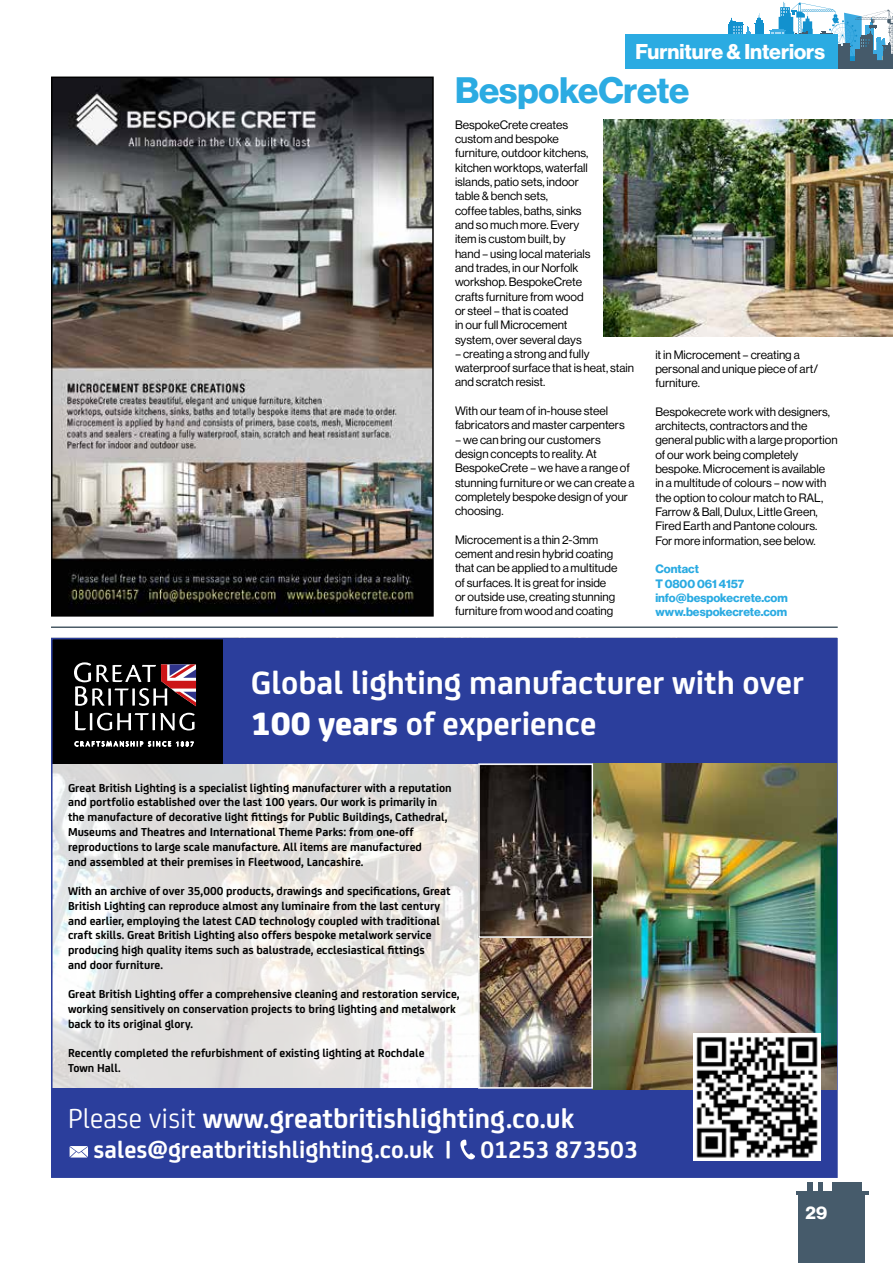
<style>
.page{position:relative;width:893px;height:1263px;background:#fff}
.page>*{position:absolute;margin:0;border:0;box-sizing:border-box;transform-origin:0 0}
.t1{font:700 36px "Neue Haas Display";color:#2babe2}
.t2{font:700 34.5px/41.4px "FS Joey";color:#fff}
.t3{font:700 29.25px "FS Joey";color:#fff}
.t4{font:700 25.5px "FS Joey";color:#fff}
.t5{font:700 21px "Neue Haas Display";color:#fff}
.t6{font:700 18px "Neue Haas Display";color:#fff}
.t7{font:700 12.3px/14.7px "FS Joey";color:#000}
.t8{font:11.85px/14.2px "Neue Haas Display";color:#000}
.t9{font:700 11.85px/14.2px "Neue Haas Display";color:#2babe2}
.s1{font-weight:800}
.s2{font-weight:400}
</style>
<div class="page">
<div style="left:798px;top:1193px;width:67px;height:70px;background:#465b6b"></div>
<hr style="left:796px;top:1191px;width:72px;height:4px;background:#465b6b">
<div style="left:832px;top:1182px;width:30px;height:18px;background:#465b6b"></div>
<div style="left:818px;top:1182px;width:5px;height:11px;background:#465b6b"></div>
<div style="left:807px;top:1182px;width:6px;height:11px;background:#465b6b"></div>
<svg style="left:728px;top:2px;width:165px;height:66px"></svg>
<hr style="left:844px;top:57px;width:15px;height:3px;background:#1291ce">
<div style="left:835px;top:47px;width:15px;height:18px;background:#455a6a"></div>
<div style="left:855px;top:49px;width:7px;height:16px;background:#455a6a"></div>
<div style="left:625px;top:34px;width:213px;height:34px;background:#2babe2"></div>
<img style="left:54px;top:763px;width:424px;height:325px">
<div style="left:52px;top:639px;width:785px;height:124px;background:#000"></div>
<div style="left:52px;top:1088px;width:785px;height:89px;background:#2b3e9c"></div>
<div style="left:223px;top:639px;width:614px;height:124px;background:#2b3e9c"></div>
<svg style="left:75px;top:741px;width:118px;height:5px"></svg>
<svg style="left:74px;top:662px;width:122px;height:68px"></svg>
<img style="left:593px;top:763px;width:244px;height:326px">
<svg style="left:70px;top:1146px;width:18px;height:11px"></svg>
<svg style="left:460px;top:1140px;width:15px;height:19px"></svg>
<img style="left:481px;top:938px;width:109px;height:148px">
<div style="left:478px;top:931px;width:115px;height:158px;border:2px solid #fff"></div>
<img style="left:480px;top:765px;width:111px;height:171px">
<div style="left:478px;top:763px;width:115px;height:175px;border:1px solid #fff"></div>
<img style="left:693px;top:1033px;width:128px;height:128px">
<img style="left:54px;top:80px;width:377px;height:534px">
<div style="left:51px;top:77px;width:383px;height:540px;border:2px solid #000"></div>
<img style="left:604px;top:119px;width:289px;height:217px">
<hr style="left:51px;top:626px;width:787px;height:2px;background:#4b5c67">
<h3 class="t5" style="left:635px;top:39px;width:191px">Furniture &amp; Interiors</h3>
<h1 class="t1" style="left:455px;top:69px;width:236px">BespokeCrete</h1>
<p class="t8" style="left:455px;top:118px;width:137px">BespokeCrete creates custom and bespoke furniture, outdoor kitchens, kitchen worktops, waterfall islands, patio sets, indoor table &amp; bench sets,<br>coffee tables, baths, sinks and so much more. Every item is custom built, by hand – using local materials and trades, in our Norfolk workshop. BespokeCrete crafts furniture from wood or steel – that is coated<br>in our full Microcement system, over several days</p>
<p class="t8" style="left:455px;top:347px;width:181px">– creating a strong and fully waterproof surface that is heat, stain and scratch resist.</p>
<p class="t8" style="left:455px;top:404px;width:171px">With our team of in-house steel fabricators and master carpenters</p>
<p class="t8" style="left:455px;top:432px;width:181px">– we can bring our customers design concepts to reality. At<br>BespokeCrete – we have a range of stunning furniture or we can create a completely bespoke design of your choosing.</p>
<p class="t8" style="left:455px;top:533px;width:164px">Microcement is a thin 2-3mm cement and resin hybrid coating that can be applied to a multitude of surfaces. It is great for inside or outside use, creating stunning furniture from wood and coating</p>
<p class="t8" style="left:655px;top:347px;width:164px">it in Microcement – creating a personal and unique piece of art/ furniture.</p>
<p class="t8" style="left:655px;top:405px;width:184px">Bespokecrete work with designers, architects, contractors and the general public with a large proportion of our work being completely bespoke. Microcement is available<br>in a multitude of colours – now with the option to colour match to RAL, Farrow &amp; Ball, Dulux, Little Green, Fired Earth and Pantone colours.<br>For more information, see below.</p>
<p class="t9" style="left:655px;top:562px;width:134px">Contact<br>T 0800 061 4157 info@bespokecrete.com www.bespokecrete.com</p>
<h2 class="t2" style="left:251px;top:659px;width:555px">Global lighting manufacturer with over<br><span class="s1">100 years</span> of experience</h2>
<p class="t7" style="left:68px;top:779px;width:385px">Great British Lighting is a specialist lighting manufacturer with a reputation and portfolio established over the last 100 years. Our work is primarily in the manufacture of decorative light fittings for Public Buildings, Cathedral, Museums and Theatres and International Theme Parks: from one-off reproductions to large scale manufacture. All items are manufactured<br>and assembled at their premises in Fleetwood, Lancashire.</p>
<p class="t7" style="left:68px;top:883px;width:384px">With an archive of over 35,000 products, drawings and specifications, Great British Lighting can reproduce almost any luminaire from the last century and earlier, employing the latest CAD technology coupled with traditional craft skills. Great British Lighting also offers bespoke metalwork service producing high quality items such as balustrade, ecclesiastical fittings<br>and door furniture.</p>
<p class="t7" style="left:68px;top:986px;width:393px">Great British Lighting offer a comprehensive cleaning and restoration service, working sensitively on conservation projects to bring lighting and metalwork back to its original glory.</p>
<p class="t7" style="left:68px;top:1045px;width:358px">Recently completed the refurbishment of existing lighting at Rochdale<br>Town Hall.</p>
<h3 class="t3" style="left:68px;top:1096px;width:508px"><span class="s2">Please visit</span> www.greatbritishlighting.co.uk</h3>
<h3 class="t4" style="left:94px;top:1130px;width:546px">sales@greatbritishlighting.co.uk | 01253 873503</h3>
<h3 class="t6" style="left:806px;top:1202px;width:23px">29</h3>
</div>
